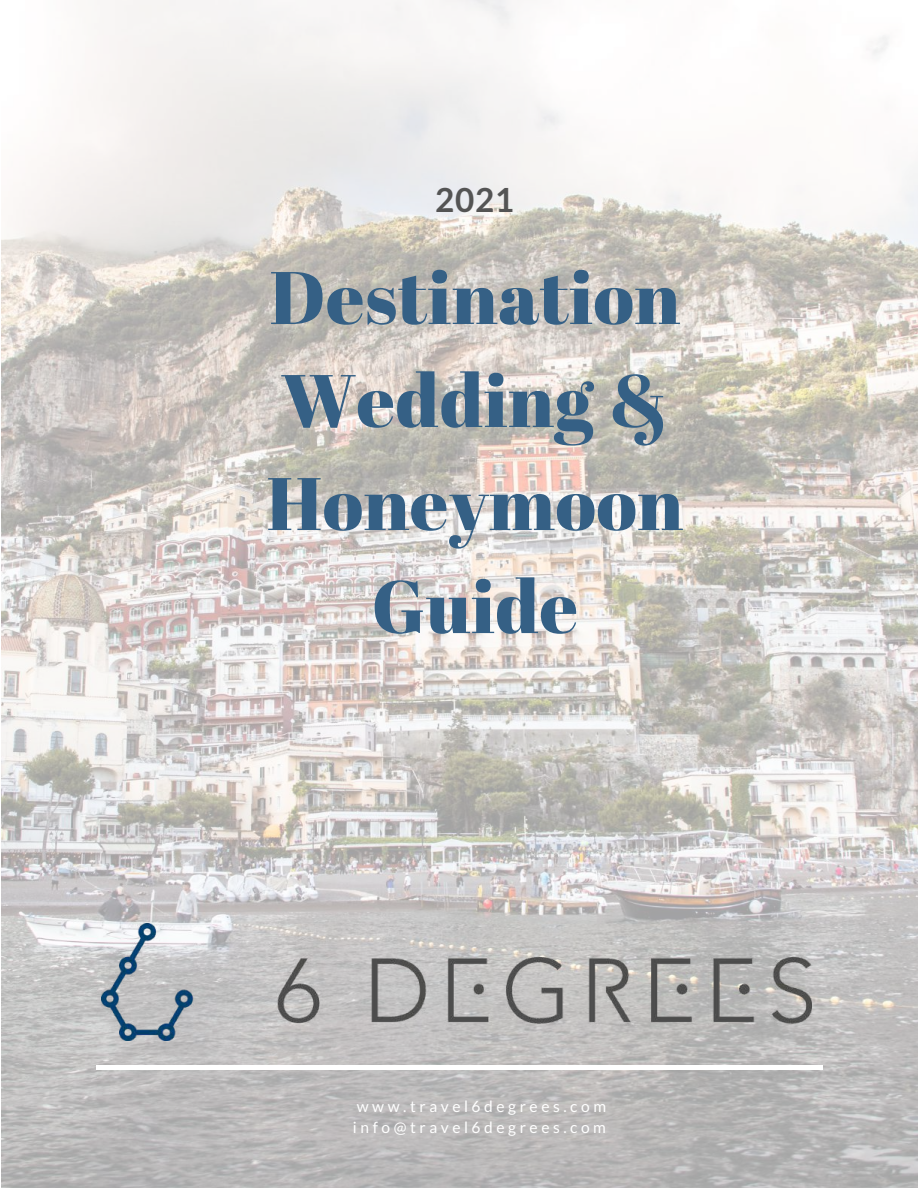
<style>
.page{position:relative;width:918px;height:1188px;background:#fff}
.page>*{position:absolute;margin:0;border:0;box-sizing:border-box;transform-origin:0 0}
.t1{font:74.25px/103.1px "Abril Fatface";letter-spacing:.01em;color:#356085;text-align:center}
.t2{font:700 33.15px "Lato";color:#545454}
.t3{font:15.6px/21.1px "Lato";letter-spacing:.23em;color:#fff}
</style>
<div class="page">
<img style="left:1px;top:0;width:917px;height:1188px">
<hr style="left:96px;top:1066px;width:726px;height:3px;background:#fff">
<img style="left:102px;top:924px;width:710px;height:116px">
<h2 class="t2" style="left:435px;top:179px;width:80px">2021</h2>
<h1 class="t1" style="left:267px;top:244px;width:418px">Destination<br>Wedding &amp;<br>Honeymoon<br>Guide</h1>
<p class="t3" style="left:353px;top:1095px;width:255px">www.travel6degrees.com info@travel6degrees.com</p>
</div>
